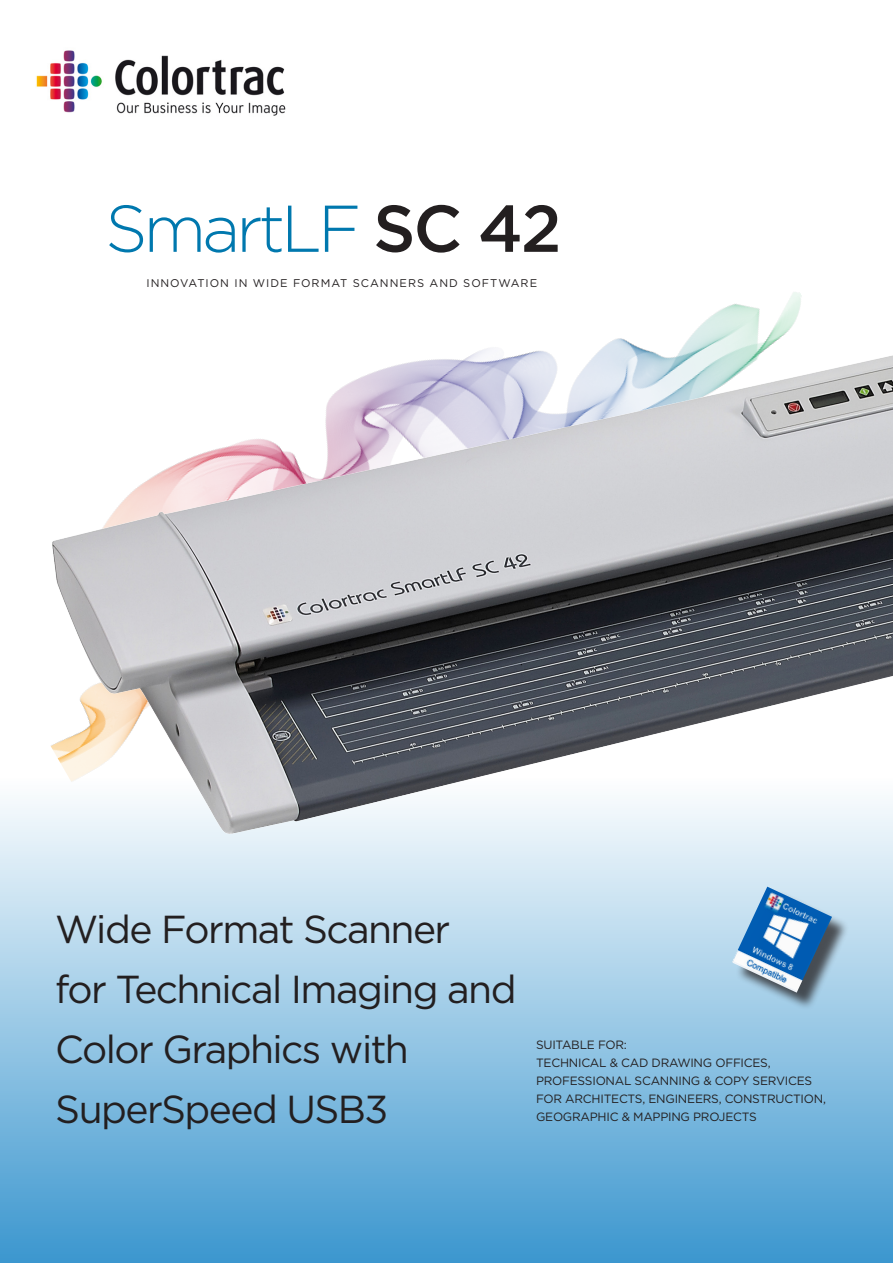
<style>
.page{position:relative;width:893px;height:1263px;background:#fff}
.page>*{position:absolute;margin:0;border:0;box-sizing:border-box;transform-origin:0 0}
.t1{font:300 66px "Gotham";letter-spacing:-.06em;color:#0078ae}
.t2{font:39px/60px "Gotham";letter-spacing:-.04em;color:#231f20}
.t3{font:12px/18px "Gotham";letter-spacing:-.02em;color:#231f20}
.t4{font:11.1px "Gotham";letter-spacing:.09em;color:#231f20}
.s1{font-weight:500;color:#231f20}
</style>
<div class="page">
<div style="left:0;top:778px;width:893px;height:485px;background:linear-gradient(to bottom,#fdfefe,#3c97cf)"></div>
<img style="left:36px;top:50px;width:250px;height:66px">
<img style="left:52px;top:292px;width:841px;height:541px">
<div style="left:735px;top:890px;width:115px;height:120px;background:#231f20;opacity:.75"></div>
<img style="left:732px;top:887px;width:100px;height:106px">
<p class="t1" style="left:105px;top:193px;width:458px">SmartLF <span class="s1">SC 42</span></p>
<p class="t4" style="left:146px;top:277px;width:392px">INNOVATION IN WIDE FORMAT SCANNERS AND SOFTWARE</p>
<p class="t2" style="left:55px;top:898px;width:463px">Wide Format Scanner<br>for Technical Imaging and<br>Color Graphics with</p>
<p class="t2" style="left:55px;top:1078px;width:335px">SuperSpeed USB3</p>
<p class="t3" style="left:536px;top:1036px;width:92px">SUITABLE FOR:</p>
<p class="t3" style="left:536px;top:1054px;width:291px">TECHNICAL &amp; CAD DRAWING OFFICES, PROFESSIONAL SCANNING &amp; COPY SERVICES FOR ARCHITECTS, ENGINEERS, CONSTRUCTION, GEOGRAPHIC &amp; MAPPING PROJECTS</p>
</div>
